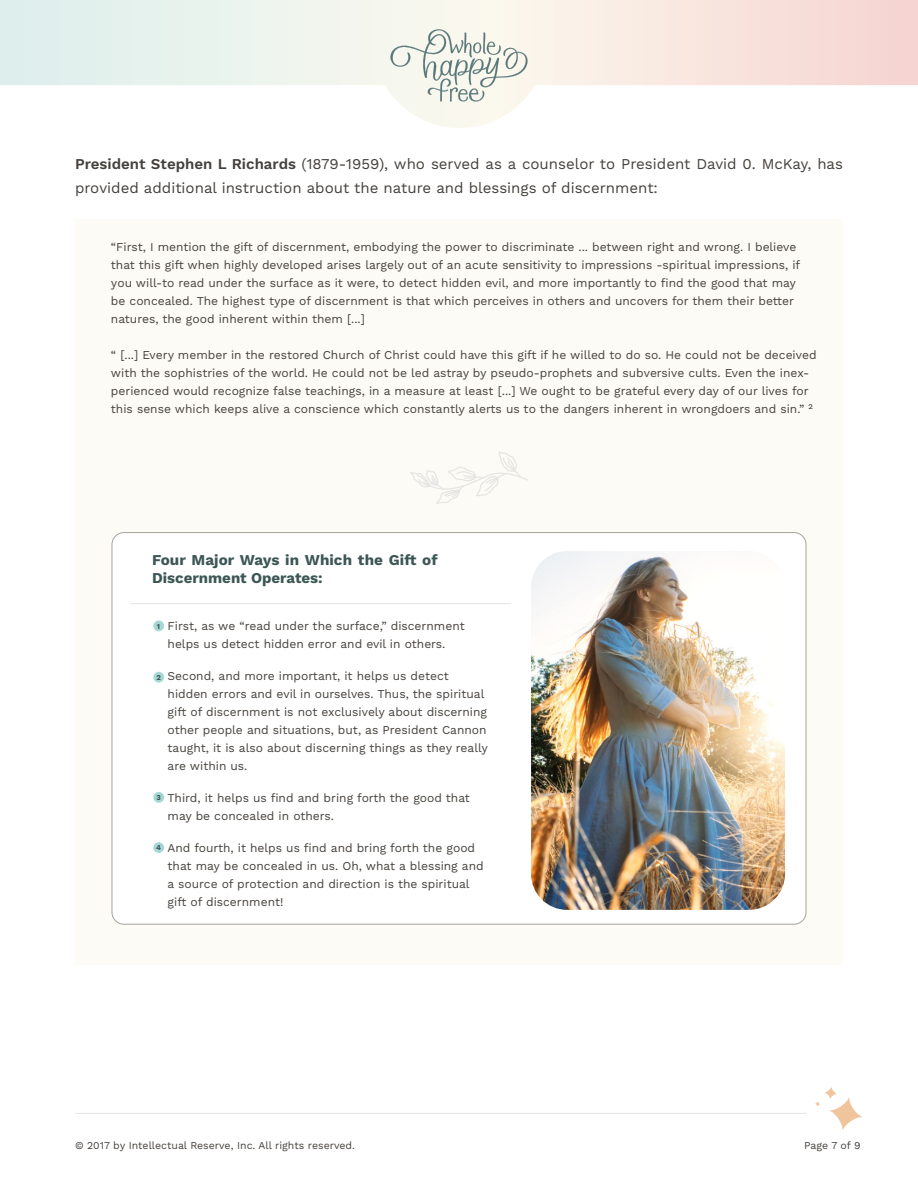
<style>
.page{position:relative;width:918px;height:1188px;background:#fff}
.page>*{position:absolute;margin:0;border:0;box-sizing:border-box;transform-origin:0 0}
.t1{font:15px/24px "Work Sans";color:#44403c}
.t2{font:700 15px/18px "Work Sans";color:#3b5654}
.t3{font:12px/18px "Work Sans";color:#45413d}
.t4{font:10.5px "Work Sans";color:#44403c}
.t5{font:700 7.5px "Work Sans";color:#3b5654}
.s1{font-weight:600}
</style>
<div class="page">
<svg style="left:0;top:0;width:918px;height:128px"></svg>
<svg style="left:390px;top:29px;width:138px;height:73px;background:#e0e4dc"></svg>
<hr style="left:75px;top:1113px;width:731px;height:1px;background:#e7e5e4">
<svg style="left:828px;top:1096px;width:35px;height:35px"></svg>
<svg style="left:824px;top:1086px;width:13px;height:14px"></svg>
<svg style="left:815px;top:1101px;width:5px;height:6px"></svg>
<div style="left:75px;top:220px;width:768px;height:745px;background:#fcfbf5"></div>
<div style="left:112px;top:533px;width:694px;height:391px;background:#fff;border-radius:12px"></div>
<hr style="left:131px;top:603px;width:380px;height:1px;background:#e7e5e4">
<div style="left:153px;top:621px;width:11px;height:10px;background:#a5d7d4;border-radius:50%"></div>
<div style="left:153px;top:672px;width:11px;height:11px;background:#a5d7d4;border-radius:50%"></div>
<div style="left:153px;top:792px;width:11px;height:11px;background:#a5d7d4;border-radius:50%"></div>
<div style="left:153px;top:842px;width:11px;height:11px;background:#a5d7d4;border-radius:50%"></div>
<img style="left:531px;top:551px;width:254px;height:359px">
<svg style="left:410px;top:451px;width:118px;height:53px"></svg>
<p class="t1" style="left:75px;top:152px;width:770px"><span class="s1">President Stephen L Richards</span> (1879-1959), who served as a counselor to President David 0. McKay, has provided additional instruction about the nature and blessings of discernment:</p>
<p class="t3" style="left:111px;top:238px;width:691px">“First, I mention the gift of discernment, embodying the power to discriminate ... between right and wrong. I believe that this gift when highly developed arises largely out of an acute sensitivity to impressions -spiritual impressions, if you will-to read under the surface as it were, to detect hidden evil, and more importantly to find the good that may be concealed. The highest type of discernment is that which perceives in others and uncovers for them their better natures, the good inherent within them [...]</p>
<p class="t3" style="left:111px;top:346px;width:707px">“ [...] Every member in the restored Church of Christ could have this gift if he willed to do so. He could not be deceived with the sophistries of the world. He could not be led astray by pseudo-prophets and subversive cults. Even the inex&shy;perienced would recognize false teachings, in a measure at least [...] We ought to be grateful every day of our lives for this sense which keeps alive a conscience which constantly alerts us to the dangers inherent in wrongdoers and sin.” ²</p>
<p class="t2" style="left:152px;top:551px;width:287px">Four Major Ways in Which the Gift of<br>Discernment Operates:</p>
<p class="t3" style="left:168px;top:617px;width:299px">First, as we “read under the surface,” discernment helps us detect hidden error and evil in others.</p>
<p class="t3" style="left:168px;top:668px;width:322px">Second, and more important, it helps us detect hidden errors and evil in ourselves. Thus, the spiritual gift of discernment is not exclusively about discerning other people and situations, but, as President Cannon taught, it is also about discerning things as they really are within us.</p>
<p class="t3" style="left:168px;top:789px;width:304px">Third, it helps us find and bring forth the good that may be concealed in others.</p>
<p class="t3" style="left:168px;top:839px;width:318px">And fourth, it helps us find and bring forth the good that may be concealed in us. Oh, what a blessing and a source of protection and direction is the spiritual gift of discernment!</p>
<p class="t5" style="left:157px;top:622px;width:5px">1</p>
<p class="t5" style="left:156px;top:673px;width:6px">2</p>
<p class="t5" style="left:156px;top:793px;width:6px">3</p>
<p class="t5" style="left:156px;top:843px;width:6px">4</p>
<p class="t4" style="left:75px;top:1140px;width:282px">© 2017 by Intellectual Reserve, Inc. All rights reserved.</p>
<p class="t4" style="left:804px;top:1140px;width:58px">Page 7 of 9</p>
</div>
